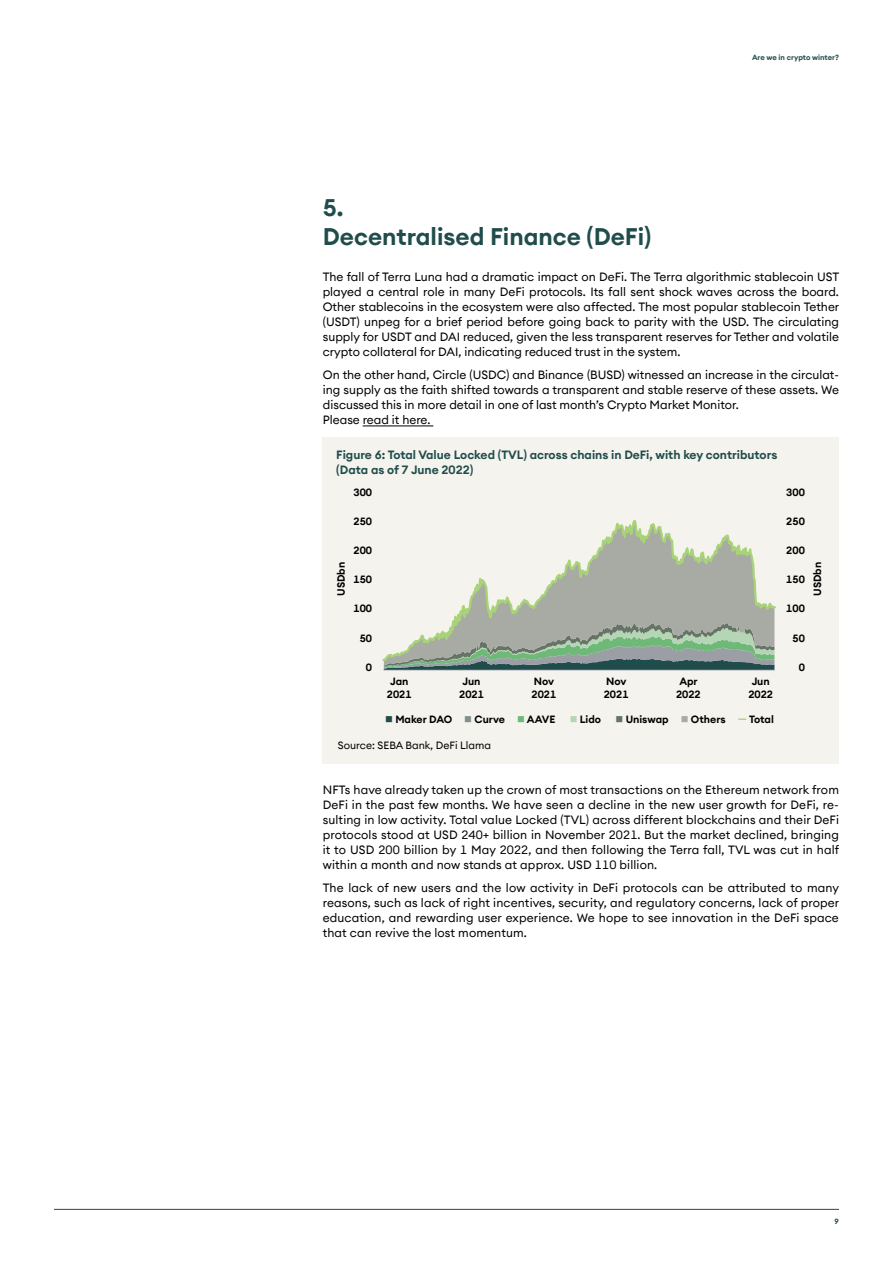
<style>
.page{position:relative;width:893px;height:1263px;background:#fff}
.page>*{position:absolute;margin:0;border:0;box-sizing:border-box;transform-origin:0 0}
.t1{font:600 24px/28.8px "Seba Euclid";color:#204d4c}
.t2{font:12px/15px "Seba Euclid";color:#000;text-align:justify}
.t3{font:600 12px/15px "Seba Euclid";color:#204d4c}
.t4{font:600 10.5px/13.5px "Seba Euclid";color:#000;text-align:center}
.t5{font:10.5px "Seba Euclid";color:#000}
.t6{font:600 7.5px "Seba Euclid";color:#204d4c}
.s1{color:#204d4c}
.s2{color:#7f8f8f}
.s3{color:#6eb878}
.s4{color:#b5d6b4}
.s5{color:#657466}
.s6{color:#a7aba3}
.s7{color:#a9d377}
</style>
<div class="page">
<hr style="left:54px;top:1209px;width:785px;height:1px;background:#204d4c">
<hr style="left:363px;top:425px;width:70px;height:1px;background:#000">
<div style="left:323px;top:438px;width:516px;height:326px;background:#f5f3ed"></div>
<svg style="left:384px;top:665px;width:390px;height:5px;background:#2f5857"></svg>
<svg style="left:384px;top:662px;width:390px;height:3px"></svg>
<hr style="left:383px;top:670px;width:392px;height:1px;background:#cfd1d4">
<svg style="left:382px;top:519px;width:394px;height:143px"></svg>
<p class="t6" style="left:752px;top:53px;width:88px">Are we in crypto winter?</p>
<h1 class="t1" style="left:323px;top:193px;width:330px">5.<br>Decentralised Finance (DeFi)</h1>
<p class="t2" style="left:323px;top:269px;width:518px">The fall of Terra Luna had a dramatic impact on DeFi. The Terra algorithmic stablecoin UST played a central role in many DeFi protocols. Its fall sent shock waves across the board.<br>Other stablecoins in the ecosystem were also affected. The most popular stablecoin Tether (USDT) unpeg for a brief period before going back to parity with the USD. The circulating supply for USDT and DAI reduced, given the less transparent reserves for Tether and volatile crypto collateral for DAI, indicating reduced trust in the system.</p>
<p class="t2" style="left:323px;top:367px;width:518px;text-align:left">On the other hand, Circle (USDC) and Binance (BUSD) witnessed an increase in the circulat&shy;ing supply as the faith shifted towards a transparent and stable reserve of these assets. We discussed this in more detail in one of last month’s Crypto Market Monitor.<br>Please read it here.</p>
<p class="t3" style="left:336px;top:447px;width:443px">Figure 6: Total Value Locked (TVL) across chains in DeFi, with key contributors (Data as of 7 June 2022)</p>
<p class="t4" style="left:354px;top:485px;width:20px">300</p>
<p class="t4" style="left:354px;top:515px;width:20px">250</p>
<p class="t4" style="left:354px;top:544px;width:20px">200</p>
<p class="t4" style="left:354px;top:573px;width:20px">150</p>
<p class="t4" style="left:354px;top:602px;width:20px">100</p>
<p class="t4" style="left:360px;top:631px;width:14px">50</p>
<p class="t4" style="left:366px;top:660px;width:8px">0</p>
<p class="t4" style="left:786px;top:485px;width:20px">300</p>
<p class="t4" style="left:786px;top:515px;width:20px">250</p>
<p class="t4" style="left:786px;top:544px;width:20px">200</p>
<p class="t4" style="left:786px;top:573px;width:20px">150</p>
<p class="t4" style="left:786px;top:602px;width:20px">100</p>
<p class="t4" style="left:792px;top:631px;width:14px">50</p>
<p class="t4" style="left:799px;top:660px;width:8px">0</p>
<p class="t4" style="left:335px;top:596px;width:36px;rotate:-90deg">USDbn</p>
<p class="t4" style="left:811px;top:596px;width:36px;rotate:-90deg">USDbn</p>
<p class="t4" style="left:387px;top:674px;width:26px">Jan<br>2021</p>
<p class="t4" style="left:459px;top:674px;width:26px">Jun<br>2021</p>
<p class="t4" style="left:531px;top:674px;width:26px;text-align:left">Nov<br>2021</p>
<p class="t4" style="left:604px;top:674px;width:26px;text-align:left">Nov<br>2021</p>
<p class="t4" style="left:676px;top:674px;width:26px">Apr<br>2022</p>
<p class="t4" style="left:748px;top:674px;width:26px">Jun<br>2022</p>
<p class="t4" style="left:385px;top:713px;width:172px"><span class="s1">■</span> Maker DAO <span class="s2">■</span> Curve <span class="s3">■</span> AAVE</p>
<p class="t4" style="left:570px;top:713px;width:33px"><span class="s4">■</span> Lido</p>
<p class="t4" style="left:615px;top:713px;width:160px"><span class="s5">■</span> Uniswap <span class="s6">■</span> Others <span class="s7">—</span> Total</p>
<p class="t5" style="left:338px;top:738px;width:155px">Source: SEBA Bank, DeFi Llama</p>
<p class="t2" style="left:323px;top:782px;width:518px">NFTs have already taken up the crown of most transactions on the Ethereum network from DeFi in the past few months. We have seen a decline in the new user growth for DeFi, re&shy;sulting in low activity. Total value Locked (TVL) across different blockchains and their DeFi protocols stood at USD 240+ billion in November 2021. But the market declined, bringing it to USD 200 billion by 1 May 2022, and then following the Terra fall, TVL was cut in half within a month and now stands at approx. USD 110 billion.</p>
<p class="t2" style="left:323px;top:880px;width:518px">The lack of new users and the low activity in DeFi protocols can be attributed to many reasons, such as lack of right incentives, security, and regulatory concerns, lack of proper education, and rewarding user experience. We hope to see innovation in the DeFi space that can revive the lost momentum.</p>
<p class="t6" style="left:834px;top:1217px;width:6px">9</p>
</div>
